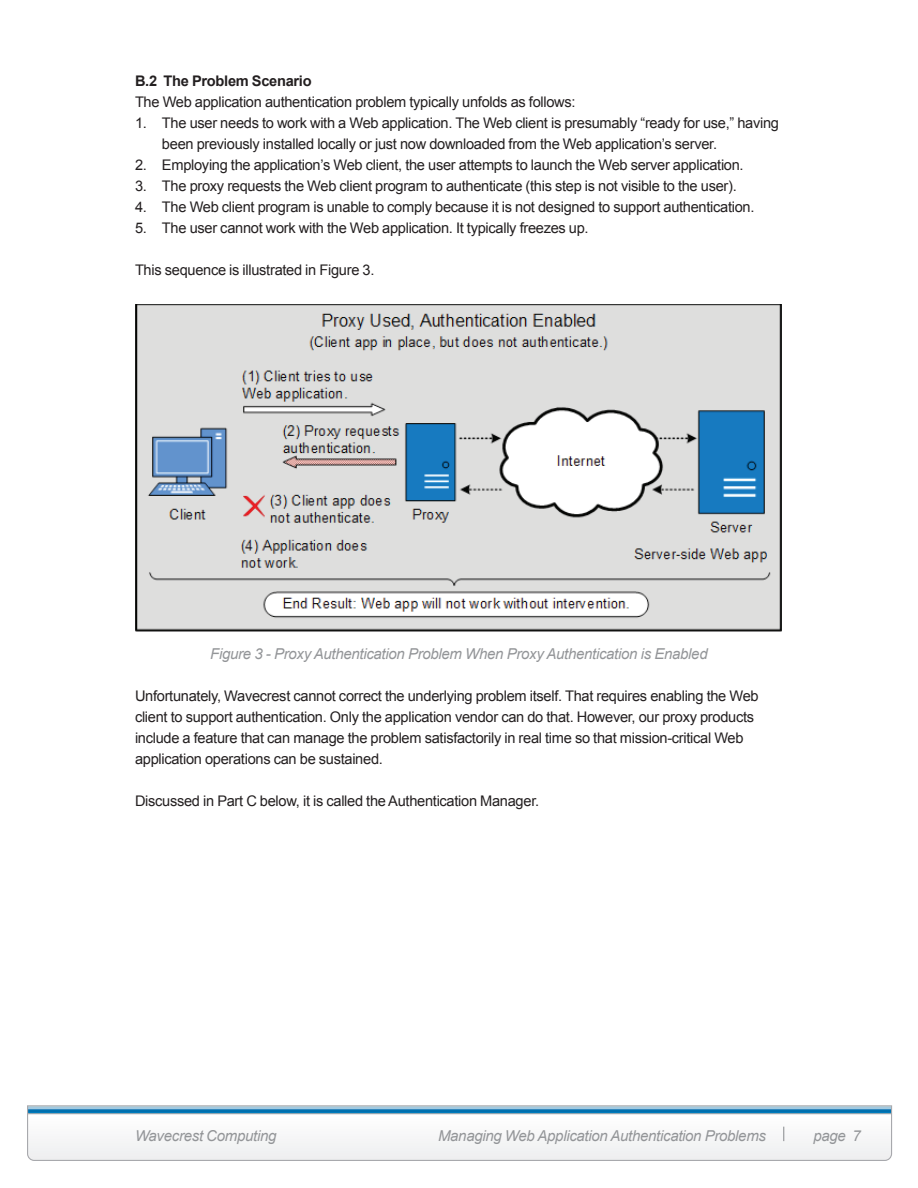
<style>
.page{position:relative;width:918px;height:1188px;background:#fff}
.page>*{position:absolute;margin:0;border:0;box-sizing:border-box;transform-origin:0 0}
.t1{font:italic 15px "Arial";letter-spacing:-.02em;color:#939598}
.t2{font:14.7px/21px "Arial";letter-spacing:-.02em;color:#231f20}
.t3{font:700 14.7px "Arial";letter-spacing:-.02em;color:#231f20}
</style>
<div class="page">
<svg style="left:27px;top:1105px;width:865px;height:56px;background:#81afc9"></svg>
<div style="left:28px;top:1116px;width:864px;height:44px;background:#f6f6f7"></div>
<img style="left:135px;top:304px;width:647px;height:328px">
<p class="t3" style="left:135px;top:71px;width:178px">B.2 The Problem Scenario</p>
<p class="t2" style="left:135px;top:91px;width:442px">The Web application authentication problem typically unfolds as follows:</p>
<p class="t2" style="left:162px;top:112px;width:619px;text-indent:-27px">1. The user needs to work with a Web application. The Web client is presumably “ready for use,” having been previously installed locally or just now downloaded from the Web application’s server.</p>
<p class="t2" style="left:135px;top:154px;width:610px">2. Employing the application’s Web client, the user attempts to launch the Web server application.</p>
<p class="t2" style="left:135px;top:175px;width:603px">3. The proxy requests the Web client program to authenticate (this step is not visible to the user).</p>
<p class="t2" style="left:135px;top:196px;width:621px">4. The Web client program is unable to comply because it is not designed to support authentication.</p>
<p class="t2" style="left:135px;top:217px;width:455px">5. The user cannot work with the Web application. It typically freezes up.</p>
<p class="t2" style="left:135px;top:259px;width:241px">This sequence is illustrated in Figure 3.</p>
<p class="t1" style="left:210px;top:644px;width:499px">Figure 3 - Proxy Authentication Problem When Proxy Authentication is Enabled</p>
<p class="t2" style="left:135px;top:685px;width:625px">Unfortunately, Wavecrest cannot correct the underlying problem itself. That requires enabling the Web client to support authentication. Only the application vendor can do that. However, our proxy products include a feature that can manage the problem satisfactorily in real time so that mission-critical Web application operations can be sustained.</p>
<p class="t2" style="left:135px;top:790px;width:406px">Discussed in Part C below, it is called the Authentication Manager.</p>
<p class="t1" style="left:135px;top:1126px;width:143px">Wavecrest Computing</p>
<p class="t1" style="left:438px;top:1126px;width:329px">Managing Web Application Authentication Problems</p>
<p class="t1" style="left:813px;top:1126px;width:49px">page 7</p>
</div>
